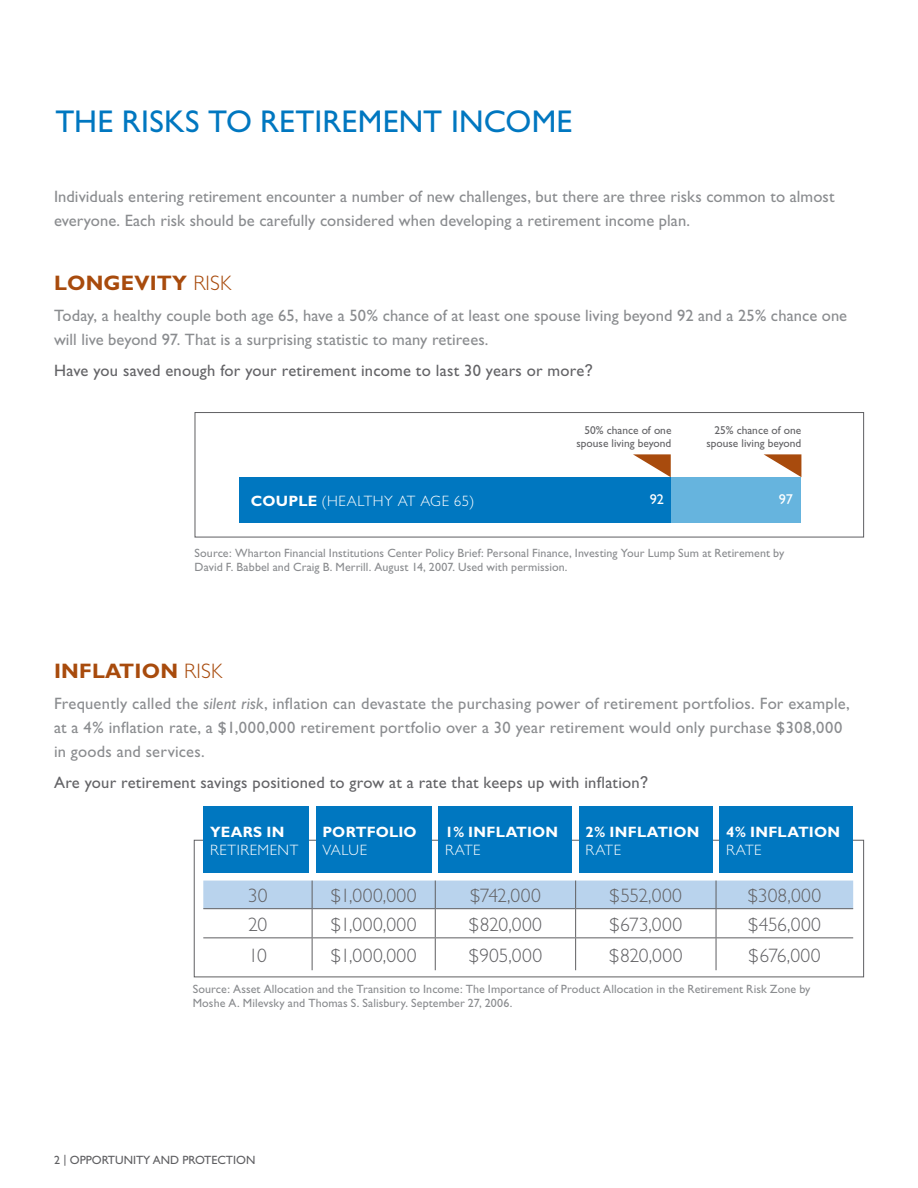
<style>
.page{position:relative;width:918px;height:1188px;background:#fff}
.page>*{position:absolute;margin:0;border:0;box-sizing:border-box;transform-origin:0 0}
.t1{font:31.5px "Gill Sans";color:#0077c0}
.t2{font:700 21px "Gill Sans";letter-spacing:.01em;color:#a84b0d}
.t3{font:300 19.5px "Gill Sans";letter-spacing:.025em;color:#636366}
.t4{font:16.5px/24px "Gill Sans";letter-spacing:.005em;color:#8a8c8f}
.t5{font:16.5px "Gill Sans";letter-spacing:.015em;color:#636366}
.t6{font:700 15px "Gill Sans";letter-spacing:.015em;color:#fff}
.t7{font:300 15px "Gill Sans";letter-spacing:.045em;color:#fff}
.t8{font:14.25px "Gill Sans";color:#fff}
.t9{font:12px/14.4px "Gill Sans";letter-spacing:.005em;color:#8a8c8f}
.t10{font:12px "Gill Sans";color:#5f5f62}
.t11{font:11.4px/13.6px "Gill Sans";color:#636366;text-align:right}
.s1{font-weight:300}
.s2{font-family:"Avenir";font-weight:500}
.s3{font-weight:700}
.s4{font-style:italic}
</style>
<div class="page">
<div style="left:272px;top:477px;width:529px;height:45px;background:#66b4de"></div>
<svg style="left:633px;top:454px;width:38px;height:23px"></svg>
<svg style="left:764px;top:454px;width:37px;height:23px"></svg>
<div style="left:239px;top:477px;width:432px;height:45px;background:#0077c0"></div>
<div style="left:195px;top:412px;width:669px;height:125px;border:1px solid #5f5f62"></div>
<div style="left:194px;top:840px;width:670px;height:137px;border:1px solid #5f5f62"></div>
<svg style="left:203px;top:881px;width:650px;height:56px"></svg>
<hr style="left:203px;top:937px;width:109px;height:1px;background:#5f5f62">
<hr style="left:312px;top:937px;width:123px;height:1px;background:#5f5f62">
<hr style="left:312px;top:938px;width:1px;height:32px;background:#5f5f62">
<hr style="left:435px;top:937px;width:141px;height:1px;background:#5f5f62">
<hr style="left:435px;top:938px;width:1px;height:32px;background:#5f5f62">
<hr style="left:576px;top:937px;width:140px;height:1px;background:#5f5f62">
<hr style="left:575px;top:938px;width:1px;height:32px;background:#5f5f62">
<hr style="left:716px;top:937px;width:137px;height:1px;background:#5f5f62">
<hr style="left:716px;top:938px;width:1px;height:32px;background:#5f5f62">
<div style="left:203px;top:807px;width:106px;height:66px;background:#0077c0"></div>
<div style="left:316px;top:807px;width:116px;height:66px;background:#0077c0"></div>
<div style="left:438px;top:807px;width:134px;height:66px;background:#0077c0"></div>
<div style="left:579px;top:807px;width:134px;height:66px;background:#0077c0"></div>
<div style="left:719px;top:807px;width:134px;height:66px;background:#0077c0"></div>
<h1 class="t1" style="left:55px;top:104px;width:224px">The risksto retirement</h1>
<h1 class="t1" style="left:451px;top:104px;width:21px">income</h1>
<p class="t4" style="left:54px;top:184px;width:782px">Individuals entering retirement encounter a number of new challenges, but there are three risks common to almost everyone. Each risk should be carefully considered when developing a retirement income plan.</p>
<p class="t2" style="left:54px;top:270px;width:179px">LONGEVITY <span class="s1">RISK</span></p>
<p class="t4" style="left:54px;top:303px;width:795px">Today, a healthy couple both age 65, have a 50% chance of at least one spouse living beyond 92 and a 25% chance one will live beyond 97. That is a surprising statistic to many retirees.</p>
<p class="t5" style="left:54px;top:360px;width:540px">Have you saved enough for your retirement income to last 30 years or more<span class="s2">?</span></p>
<p class="t7" style="left:251px;top:493px;width:117px"><span class="s3">COUPLE</span> (H EALTHY</p>
<p class="t7" style="left:398px;top:493px;width:78px">AT AGE 65)</p>
<p class="t11" style="left:577px;top:423px;width:96px">50% chance of one spouse living beyond</p>
<p class="t11" style="left:706px;top:423px;width:96px">25% chance of one spouse living beyond</p>
<p class="t8" style="left:650px;top:491px;width:16px">92</p>
<p class="t8" style="left:779px;top:491px;width:16px">97</p>
<p class="t9" style="left:195px;top:545px;width:591px">Source: Wharton Financial Institutions Center Policy Brief: Personal Finance, Investing Your Lump Sum at Retirement by<br>David F. Babbel and Craig B. Merrill. August 14, 2007. Used with permission.</p>
<p class="t2" style="left:54px;top:659px;width:170px">INFLATION <span class="s1">RISK</span></p>
<p class="t4" style="left:54px;top:691px;width:797px">Frequently called the <span class="s4">silent risk</span>, inflation can devastate the purchasing power of retirement portfolios. For example, at a 4% inflation rate, a $1,000,000 retirement portfolio over a 30 year retirement would only purchase $308,000 in goods and services.</p>
<p class="t5" style="left:54px;top:773px;width:596px">Are your retirement savings positioned to grow at a rate that keeps up with inflation<span class="s2">?</span></p>
<p class="t6" style="left:210px;top:823px;width:76px">YEARS IN</p>
<p class="t7" style="left:210px;top:841px;width:86px">RETIREMENT</p>
<p class="t6" style="left:322px;top:823px;width:96px">PORTFOLIO</p>
<p class="t7" style="left:322px;top:841px;width:46px">VALUE</p>
<p class="t6" style="left:445px;top:823px;width:115px">1% INFLATION</p>
<p class="t7" style="left:445px;top:841px;width:37px">RATE</p>
<p class="t6" style="left:586px;top:823px;width:116px">2% INFLATION</p>
<p class="t7" style="left:586px;top:841px;width:37px">RATE</p>
<p class="t6" style="left:726px;top:823px;width:116px">4% INFLATION</p>
<p class="t7" style="left:726px;top:841px;width:37px">RATE</p>
<p class="t3" style="left:248px;top:885px;width:21px">30</p>
<p class="t3" style="left:331px;top:885px;width:87px">$1,000,000</p>
<p class="t3" style="left:470px;top:885px;width:72px">$742,000</p>
<p class="t3" style="left:610px;top:885px;width:74px">$552,000</p>
<p class="t3" style="left:748px;top:885px;width:75px">$308,000</p>
<p class="t3" style="left:248px;top:913px;width:21px">20</p>
<p class="t3" style="left:331px;top:913px;width:87px">$1,000,000</p>
<p class="t3" style="left:469px;top:913px;width:75px">$820,000</p>
<p class="t3" style="left:609px;top:913px;width:74px">$673,000</p>
<p class="t3" style="left:748px;top:913px;width:74px">$456,000</p>
<p class="t3" style="left:249px;top:944px;width:20px">10</p>
<p class="t3" style="left:331px;top:944px;width:87px">$1,000,000</p>
<p class="t3" style="left:469px;top:944px;width:75px">$905,000</p>
<p class="t3" style="left:609px;top:944px;width:75px">$820,000</p>
<p class="t3" style="left:749px;top:944px;width:74px">$676,000</p>
<p class="t9" style="left:193px;top:981px;width:619px">Source: Asset Allocation and the Transition to Income: The Importance of Product Allocation in the Retirement Risk Zone by<br>Moshe A. Milevsky and Thomas S. Salisbury. September 27, 2006.</p>
<p class="t10" style="left:54px;top:1153px;width:203px">2 | OPPORTUNITY AND PROTECTION</p>
</div>
